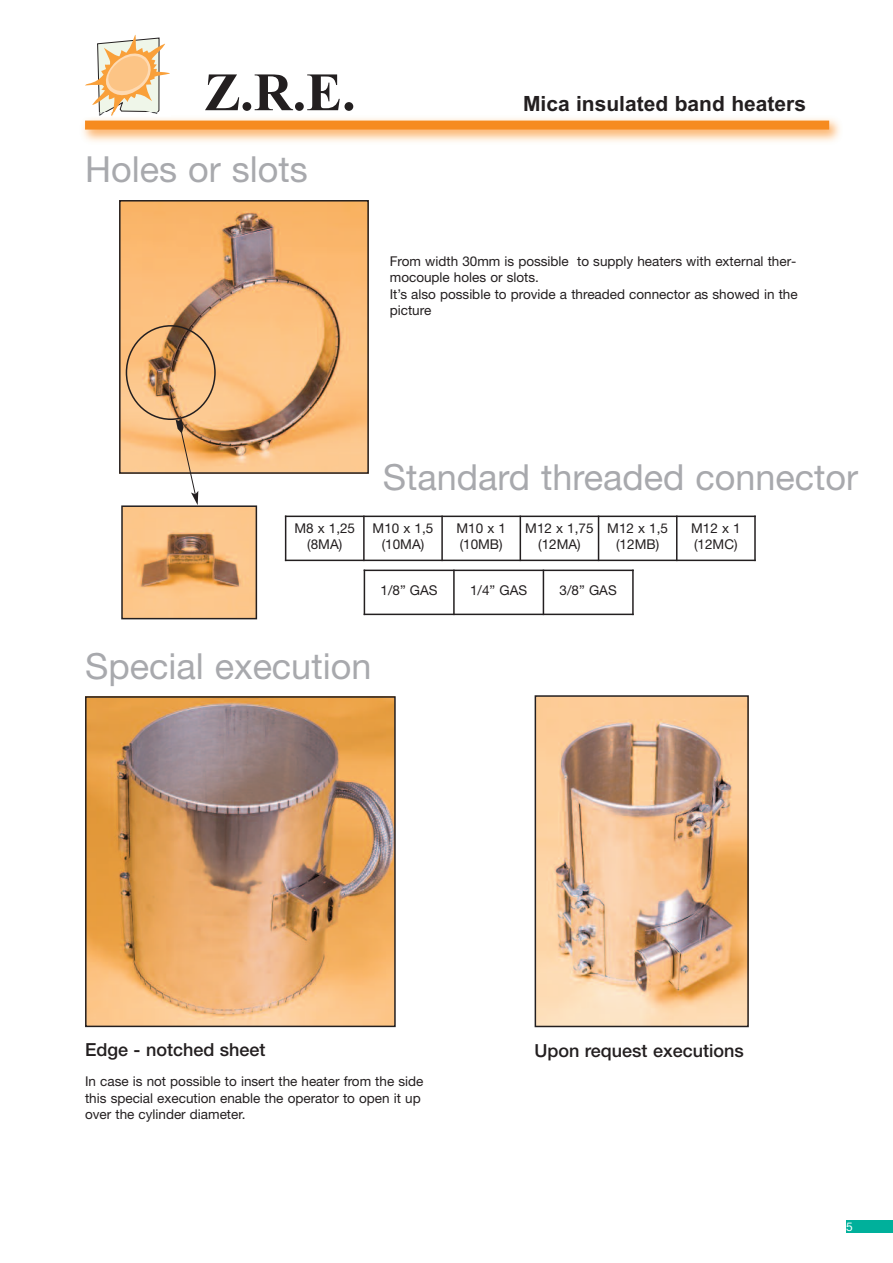
<style>
.page{position:relative;width:893px;height:1263px;background:#fff}
.page>*{position:absolute;margin:0;border:0;box-sizing:border-box;transform-origin:0 0}
.t1{font:700 54px "Times New Roman";color:#231f20}
.t2{font:36px "Helvetica Neue LT Std";color:#a8a9ad}
.t3{font:700 21px "Arial";color:#231f20}
.t4{font:500 18px "Helvetica Neue LT Std";color:#231f20}
.t5{font:13.5px/16.2px "Helvetica Neue LT Std";color:#231f20}
.t6{font:12px "Helvetica Neue LT Std";color:#fff}
</style>
<div class="page">
<div style="left:846px;top:1220px;width:47px;height:13px;background:#00b09b"></div>
<img style="left:122px;top:203px;width:244px;height:268px">
<div style="left:119px;top:200px;width:250px;height:274px;border:2px solid #231f20"></div>
<img style="left:538px;top:698px;width:208px;height:326px">
<div style="left:535px;top:695px;width:214px;height:332px;border:2px solid #231f20"></div>
<img style="left:124px;top:508px;width:130px;height:108px">
<div style="left:121px;top:505px;width:136px;height:114px;border:2px solid #231f20"></div>
<hr style="left:285px;top:516px;width:1px;height:45px;background:#231f20">
<hr style="left:363px;top:516px;width:2px;height:45px;background:#231f20">
<hr style="left:441px;top:516px;width:2px;height:45px;background:#231f20">
<hr style="left:520px;top:516px;width:1px;height:45px;background:#231f20">
<hr style="left:598px;top:516px;width:1px;height:45px;background:#231f20">
<hr style="left:676px;top:516px;width:1px;height:45px;background:#231f20">
<hr style="left:754px;top:516px;width:2px;height:45px;background:#231f20">
<hr style="left:285px;top:516px;width:471px;height:1px;background:#231f20">
<hr style="left:285px;top:560px;width:471px;height:1px;background:#231f20">
<hr style="left:364px;top:570px;width:1px;height:45px;background:#231f20">
<hr style="left:453px;top:570px;width:2px;height:45px;background:#231f20">
<hr style="left:543px;top:570px;width:1px;height:45px;background:#231f20">
<hr style="left:632px;top:570px;width:2px;height:45px;background:#231f20">
<hr style="left:364px;top:570px;width:270px;height:1px;background:#231f20">
<hr style="left:364px;top:614px;width:270px;height:1px;background:#231f20">
<svg style="left:85px;top:35px;width:85px;height:78px"></svg>
<img style="left:82px;top:118px;width:758px;height:24px">
<img style="left:99px;top:113px;width:59px;height:3px">
<div style="left:85px;top:121px;width:744px;height:9px;background:#f68b1f"></div>
<img style="left:88px;top:699px;width:305px;height:325px">
<div style="left:85px;top:696px;width:311px;height:331px;border:2px solid #231f20"></div>
<svg style="left:126px;top:325px;width:90px;height:180px"></svg>
<h1 class="t1" style="left:204px;top:60px;width:153px">Z.R.E.</h1>
<h2 class="t2" style="left:85px;top:156px;width:224px">Holes or slots</h2>
<h3 class="t3" style="left:523px;top:91px;width:284px">Mica insulated band heaters</h3>
<p class="t5" style="left:390px;top:255px;width:409px">From width 30mm is possible to supply heaters with external ther&shy;mocouple holes or slots.<br>It’s also possible to provide a threaded connector as showed in the picture</p>
<h2 class="t2" style="left:383px;top:464px;width:477px">Standard threaded connector</h2>
<p class="t5" style="left:294px;top:521px;width:62px;text-align:center">M8 x 1,25 (8MA)</p>
<p class="t5" style="left:373px;top:521px;width:62px;text-align:center">M10 x 1,5 (10MA)</p>
<p class="t5" style="left:456px;top:521px;width:51px">M10 x 1 (10MB)</p>
<p class="t5" style="left:525px;top:521px;width:70px;text-align:center">M12 x 1,75 (12MA)</p>
<p class="t5" style="left:607px;top:521px;width:62px;text-align:center">M12 x 1,5 (12MB)</p>
<p class="t5" style="left:691px;top:521px;width:51px">M12 x 1 (12MC)</p>
<p class="t5" style="left:381px;top:584px;width:59px">1/8” GAS</p>
<p class="t5" style="left:470px;top:584px;width:59px">1/4” GAS</p>
<p class="t5" style="left:560px;top:584px;width:59px">3/8” GAS</p>
<h2 class="t2" style="left:85px;top:653px;width:288px">Special execution</h2>
<h3 class="t4" style="left:85px;top:1043px;width:182px">Edge - notched sheet</h3>
<h3 class="t4" style="left:534px;top:1044px;width:211px">Upon request executions</h3>
<p class="t5" style="left:85px;top:1075px;width:340px">In case is not possible to insert the heater from the side this special execution enable the operator to open it up over the cylinder diameter.</p>
<p class="t6" style="left:846px;top:1222px;width:8px">5</p>
</div>
